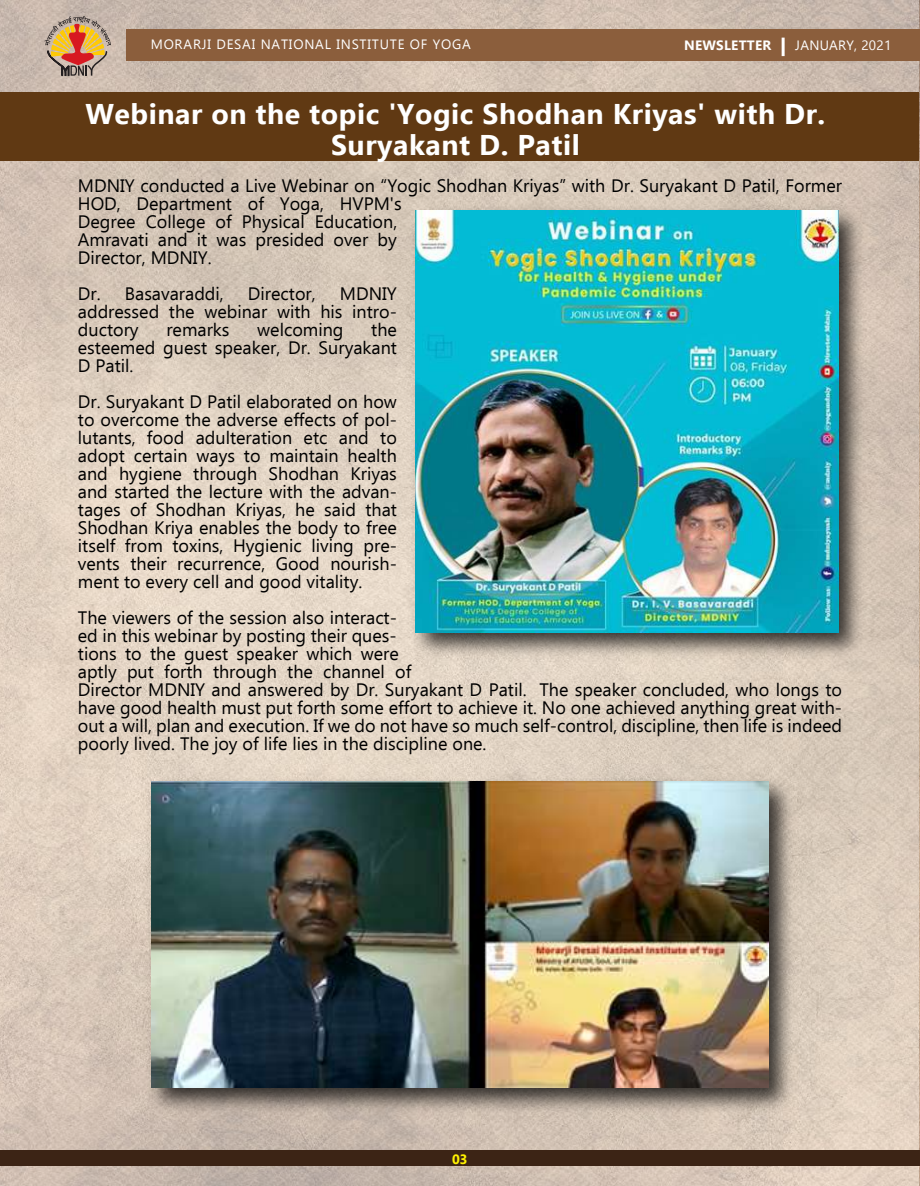
<style>
.page{position:relative;width:920px;height:1186px;background:#fff}
.page>*{position:absolute;margin:0;border:0;box-sizing:border-box;transform-origin:0 0}
.t1{font:700 28.5px/31.5px "Ebrima";letter-spacing:.02em;color:#fff;text-align:center}
.t2{font:18px/18px "Ebrima";color:#000;text-align:justify}
.t3{font:13.5px "Ebrima";letter-spacing:.06em;color:#fff}
.t4{font:13.5px "Ebrima";letter-spacing:.02em;color:#fff}
.t5{font:700 13.5px "Ebrima";letter-spacing:.02em;color:#fff}
.t6{font:700 13.5px "Ebrima";color:#fff200}
</style>
<div class="page">
<img style="left:0;top:0;width:920px;height:1186px">
<svg style="left:44px;top:16px;width:67px;height:64px;background:#c49974"></svg>
<div style="left:126px;top:29px;width:794px;height:32px;background:#8b5e3c"></div>
<div style="left:0;top:93px;width:918px;height:68px;background:#603913"></div>
<hr style="left:781px;top:38px;width:3px;height:18px;background:#fff">
<img style="left:139px;top:769px;width:662px;height:351px">
<img style="left:152px;top:781px;width:616px;height:306px">
<img style="left:403px;top:199px;width:468px;height:467px">
<img style="left:415px;top:211px;width:423px;height:422px">
<div style="left:0;top:1150px;width:920px;height:15px;background:#3c2415"></div>
<p class="t3" style="left:151px;top:34px;width:321px">MORARJI DESAI NATIONAL INSTITUTE OF YOGA</p>
<p class="t5" style="left:684px;top:35px;width:89px">NEWSLETTER</p>
<p class="t4" style="left:795px;top:35px;width:97px">JANUARY, 2021</p>
<h1 class="t1" style="left:85px;top:96px;width:741px">Webinar on the topic 'Yogic Shodhan Kriyas' with Dr.<br>Suryakant D. Patil</h1>
<p class="t2" style="left:78px;top:176px;width:765px;text-align:left">MDNIY conducted a Live Webinar on “Yogic Shodhan Kriyas” with Dr. Suryakant D Patil, Former HOD, Department of Yoga, HVPM's<br>Degree College of Physical Education,<br>Amravati and it was presided over by<br>Director, MDNIY.</p>
<p class="t2" style="left:78px;top:284px;width:147px">Dr. Basavaraddi,</p>
<p class="t2" style="left:248px;top:284px;width:69px">Director,</p>
<p class="t2" style="left:78px;top:284px;width:320px;text-indent:262px">MDNIY addressed the webinar with his intro&shy;ductory</p>
<p class="t2" style="left:78px;top:320px;width:320px;text-indent:293px">the esteemed guest speaker, Dr. Suryakant D Patil.</p>
<p class="t2" style="left:78px;top:392px;width:320px">Dr. Suryakant D Patil elaborated on how to overcome the adverse effects of pol&shy;lutants, food adulteration etc and to adopt certain ways to maintain health and hygiene through Shodhan Kriyas and started the lecture with the advan&shy;tages of Shodhan Kriyas, he said that Shodhan Kriya enables the body to free itself from toxins, Hygienic living pre&shy;vents their recurrence, Good nourish&shy;ment to every cell and good vitality.</p>
<p class="t2" style="left:78px;top:608px;width:765px;text-align:left">The viewers of the session also interact-<br>ed in this webinar by posting their ques-<br>tions to the guest speaker which were<br>aptly put forth through the channel of<br>Director MDNIY and answered by Dr. Suryakant D Patil. The speaker concluded, who longs to have good health must put forth some effort to achieve it. No one achieved anything great with&shy;out a will, plan and execution. If we do not have so much self-control, discipline, then life is indeed poorly lived. The joy of life lies in the discipline one.</p>
<p class="t2" style="left:166px;top:320px;width:65px">remarks</p>
<p class="t2" style="left:257px;top:320px;width:88px">welcoming</p>
<p class="t6" style="left:452px;top:1148px;width:17px">0 33</p>
</div>
